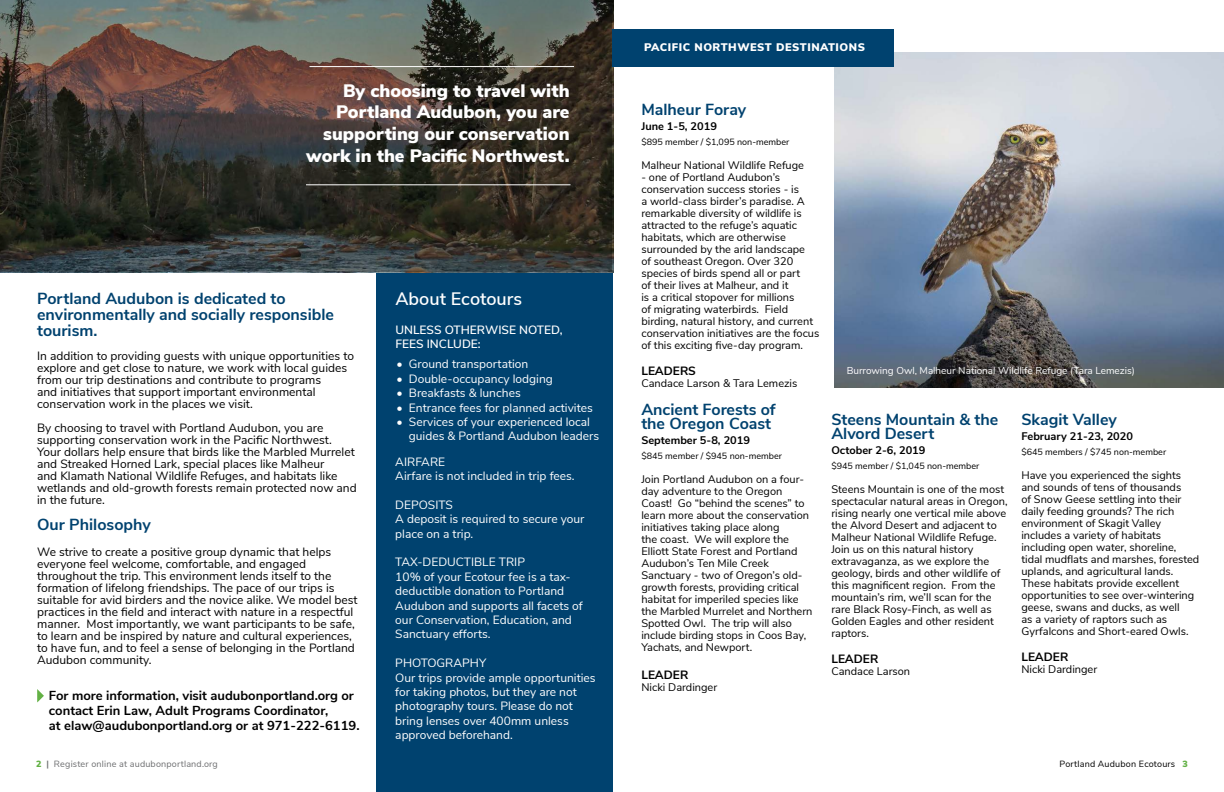
<style>
.page{position:relative;width:1224px;height:792px;background:#fff}
.page>*{position:absolute;margin:0;border:0;box-sizing:border-box;transform-origin:0 0}
.t1{font:900 18px/21.6px "Nunito Sans";color:#fff;text-align:right}
.t2{font:600 18px "Nunito Sans";color:#fff}
.t3{font:700 16px/16px "Nunito Sans";color:#00426f}
.t4{font:700 13px/15px "Nunito Sans";color:#000}
.t5{font:12px/12px "Nunito Sans";color:#000}
.t6{font:12px/14.4px "Nunito Sans";color:#fff}
.t7{font:600 12px/14.4px "Nunito Sans";color:#fff}
.t8{font:700 12px "Nunito Sans";color:#000}
.t9{font:11px/12px "Nunito Sans";color:#000}
.t10{font:700 11px "Nunito Sans";color:#000}
.t11{font:900 11px "Nunito Sans";letter-spacing:.05em;color:#fff}
.t12{font:10px "Nunito";color:#fff}
.t13{font:9px "Nunito Sans";color:#000}
.t14{font:9px "Nunito Sans";letter-spacing:.02em;color:#6d6e70}
.t15{font:9px "Nunito Sans";letter-spacing:.02em;color:#000}
.s1{font-weight:900;color:#63b145}
.s2{font-weight:700}
</style>
<div class="page">
<div style="left:376px;top:202px;width:237px;height:590px;background:#00426f"></div>
<img style="left:835px;top:53px;width:389px;height:335px">
<div style="left:612px;top:29px;width:282px;height:37px;background:#00426f"></div>
<svg style="left:0;top:0;width:612px;height:272px;background:#433f39"></svg>
<hr style="left:309px;top:66px;width:265px;height:1px;background:#fff">
<hr style="left:306px;top:184px;width:265px;height:1px;background:#fff">
<svg style="left:37px;top:689px;width:7px;height:13px"></svg>
<h1 class="t1" style="left:306px;top:81px;width:265px">By choosing to travel with<br>Portland Audubon, you are supporting our conservation work in the Pacific Northwest.</h1>
<h2 class="t3" style="left:37px;top:292px;width:298px">Portland Audubon is dedicated to environmentally and socially responsible tourism.</h2>
<p class="t5" style="left:37px;top:351px;width:318px">In addition to providing guests with unique opportunities to explore and get close to nature, we work with local guides from our trip destinations and contribute to programs<br>and initiatives that support important environmental conservation work in the places we visit.</p>
<p class="t5" style="left:37px;top:423px;width:321px">By choosing to travel with Portland Audubon, you are supporting conservation work in the Pacific Northwest.<br>Your dollars help ensure that birds like the Marbled Murrelet and Streaked Horned Lark, special places like Malheur<br>and Klamath National Wildlife Refuges, and habitats like wetlands and old-growth forests remain protected now and in the future.</p>
<h2 class="t3" style="left:37px;top:518px;width:115px">Our Philosophy</h2>
<p class="t5" style="left:37px;top:547px;width:322px">We strive to create a positive group dynamic that helps everyone feel welcome, comfortable, and engaged throughout the trip. This environment lends itself to the formation of lifelong friendships. The pace of our trips is suitable for avid birders and the novice alike. We model best practices in the field and interact with nature in a respectful manner. Most importantly, we want participants to be safe, to learn and be inspired by nature and cultural experiences, to have fun, and to feel a sense of belonging in the Portland Audubon community.</p>
<p class="t4" style="left:49px;top:689px;width:312px">For more information, visit audubonportland.org or contact Erin Law, Adult Programs Coordinator,<br>at elaw@audubonportland.org or at 971-222-6119.</p>
<h1 class="t2" style="left:395px;top:292px;width:128px">About Ecotours</h1>
<p class="t7" style="left:395px;top:324px;width:169px">UNLESS OTHERWISE NOTED,<br>FEES INCLUDE:</p>
<p class="t6" style="left:396px;top:358px;width:133px">• Ground transportation</p>
<p class="t6" style="left:396px;top:372px;width:158px">• Double-occupancy lodging</p>
<p class="t6" style="left:396px;top:386px;width:126px">• Breakfasts &amp; lunches</p>
<p class="t6" style="left:396px;top:401px;width:198px">• Entrance fees for planned activites</p>
<p class="t6" style="left:409px;top:415px;width:192px;text-indent:-12px">• Services of your experienced local guides &amp; Portland Audubon leaders</p>
<p class="t6" style="left:395px;top:455px;width:181px">AIRFARE<br>Airfare is not included in trip fees.</p>
<p class="t6" style="left:395px;top:498px;width:191px">DEPOSITS<br>A deposit is required to secure your place on a trip.</p>
<p class="t6" style="left:395px;top:555px;width:189px">TAX-DEDUCTIBLE TRIP<br>10% of your Ecotour fee is a tax&shy;deductible donation to Portland<br>Audubon and supports all facets of our Conservation, Education, and<br>Sanctuary efforts.</p>
<p class="t6" style="left:395px;top:656px;width:202px">PHOTOGRAPHY<br>Our trips provide ample opportunities for taking photos, but they are not photography tours. Please do not bring lenses over 400mm unless approved beforehand.</p>
<p class="t11" style="left:644px;top:43px;width:223px">PACIFIC NORTHWEST DESTINATIONS</p>
<h2 class="t3" style="left:641px;top:103px;width:106px">Malheur Foray</h2>
<p class="t10" style="left:641px;top:122px;width:77px">June 1-5, 2019</p>
<p class="t13" style="left:641px;top:138px;width:150px">$895 member / $1,095 non-member</p>
<p class="t9" style="left:641px;top:160px;width:164px">Malheur National Wildlife Refuge</p>
<p class="t9" style="left:641px;top:172px;width:179px">- one of Portland Audubon’s conservation success stories - is<br>a world-class birder’s paradise. A remarkable diversity of wildlife is attracted to the refuge’s aquatic habitats, which are otherwise surrounded by the arid landscape<br>of southeast Oregon. Over 320 species of birds spend all or part<br>of their lives at Malheur, and it<br>is a critical stopover for millions<br>of migrating waterbirds. Field birding, natural history, and current conservation initiatives are the focus of this exciting five-day program.</p>
<p class="t8" style="left:641px;top:366px;width:56px">LEADERS</p>
<p class="t9" style="left:641px;top:378px;width:158px">Candace Larson &amp; Tara Lemezis</p>
<h2 class="t3" style="left:641px;top:404px;width:136px;line-height:14px">Ancient Forests of the Oregon Coast</h2>
<p class="t10" style="left:641px;top:436px;width:110px">September 5-8, 2019</p>
<p class="t13" style="left:641px;top:452px;width:142px">$845 member / $945 non-member</p>
<p class="t9" style="left:641px;top:474px;width:173px">Join Portland Audubon on a four&shy;day adventure to the Oregon<br>Coast! Go “behind the scenes” to learn more about the conservation initiatives taking place along<br>the coast. We will explore the<br>Elliott State Forest and Portland<br>Audubon’s Ten Mile Creek<br>Sanctuary - two of Oregon’s old&shy;growth forests, providing critical habitat for imperiled species like the Marbled Murrelet and Northern<br>Spotted Owl. The trip will also include birding stops in Coos Bay,<br>Yachats, and Newport.</p>
<p class="t8" style="left:641px;top:670px;width:48px">LEADER</p>
<p class="t9" style="left:641px;top:682px;width:77px">Nicki Dardinger</p>
<p class="t12" style="left:847px;top:367px;width:290px">Burrowing Owl, Malheur National Wildlife Refuge (Tara Lemezis)</p>
<h2 class="t3" style="left:831px;top:414px;width:169px;line-height:14px">Steens Mountain &amp; the<br>Alvord Desert</h2>
<p class="t10" style="left:831px;top:447px;width:96px">October 2-6, 2019</p>
<p class="t13" style="left:831px;top:462px;width:150px">$945 member / $1,045 non-member</p>
<p class="t9" style="left:831px;top:484px;width:178px">Steens Mountain is one of the most spectacular natural areas in Oregon, rising nearly one vertical mile above the Alvord Desert and adjacent to<br>Malheur National Wildlife Refuge.<br>Join us on this natural history extravaganza, as we explore the geology, birds and other wildlife of this magnificent region. From the mountain’s rim, we’ll scan for the rare Black Rosy-Finch, as well as<br>Golden Eagles and other resident raptors.</p>
<p class="t8" style="left:831px;top:655px;width:48px">LEADER</p>
<p class="t9" style="left:831px;top:666px;width:80px">Candace Larson</p>
<h2 class="t3" style="left:1021px;top:413px;width:97px">Skagit Valley</h2>
<p class="t10" style="left:1021px;top:433px;width:113px">February 21-23, 2020</p>
<p class="t13" style="left:1021px;top:448px;width:146px">$645 members / $745 non-member</p>
<p class="t9" style="left:1021px;top:470px;width:180px">Have you experienced the sights and sounds of tens of thousands<br>of Snow Geese settling into their daily feeding grounds? The rich environment of Skagit Valley includes a variety of habitats including open water, shoreline, tidal mudflats and marshes, forested uplands, and agricultural lands.<br>These habitats provide excellent opportunities to see over-wintering geese, swans and ducks, as well<br>as a variety of raptors such as<br>Gyrfalcons and Short-eared Owls.</p>
<p class="t8" style="left:1021px;top:653px;width:48px">LEADER</p>
<p class="t9" style="left:1021px;top:664px;width:77px">Nicki Dardinger</p>
<p class="t14" style="left:36px;top:760px;width:183px"><span class="s1">2</span> <span class="s2">|</span> Register online at audubonportland.org</p>
<p class="t15" style="left:1060px;top:760px;width:130px">Portland Audubon Ecotours <span class="s1">3</span></p>
</div>
